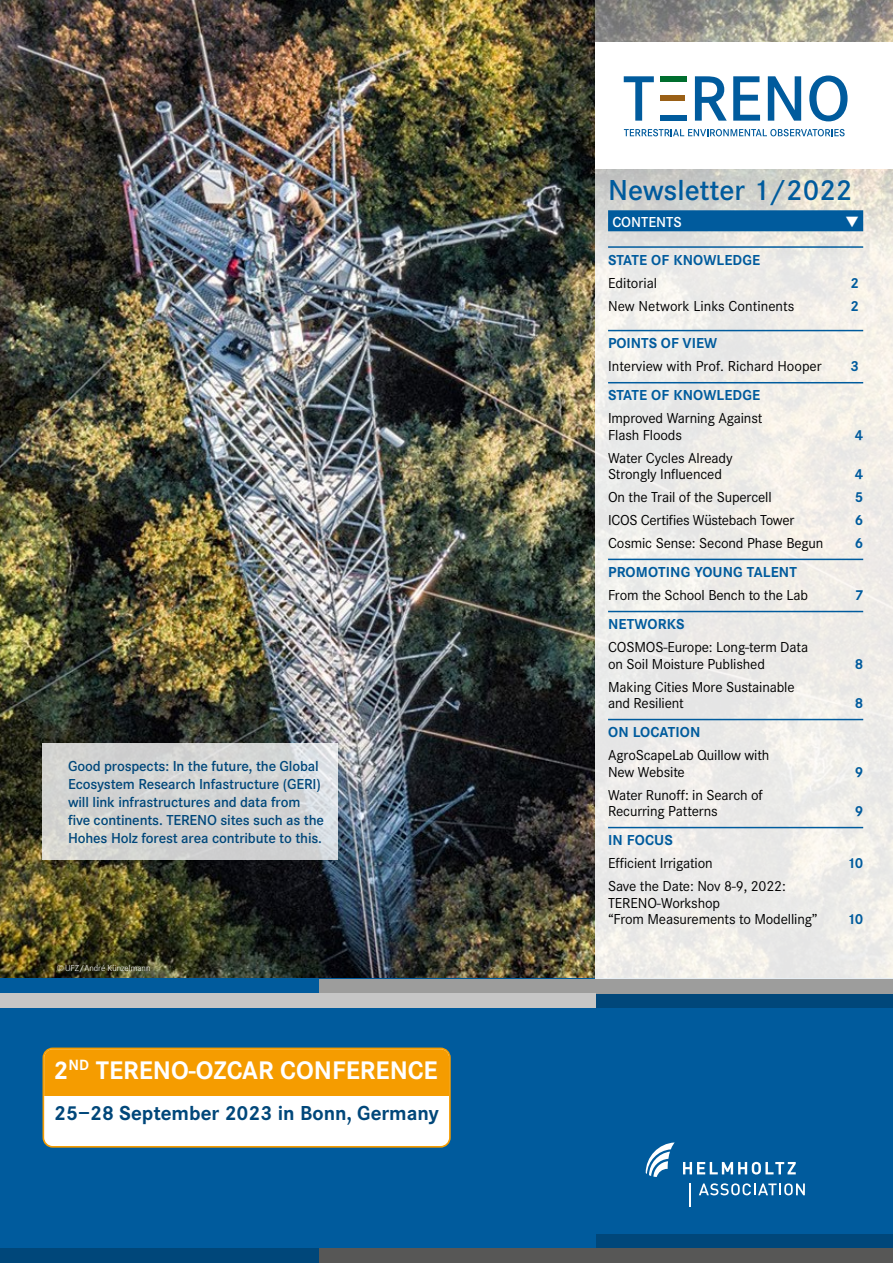
<style>
.page{position:relative;width:893px;height:1263px;background:#fff}
.page>*{position:absolute;margin:0;border:0;box-sizing:border-box;transform-origin:0 0}
.t1{font:600 30px "Corporate S";color:#005b9d}
.t2{font:700 26.4px "Corporate S";color:#fff}
.t3{font:700 21px "Corporate S";color:#00477a}
.t4{font:15px/16.5px "Corporate S";letter-spacing:-.01em;color:#000}
.t5{font:600 15px/18px "Corporate S";letter-spacing:-.01em;color:#00477a}
.t6{font:700 15px "Corporate S";letter-spacing:.01em;color:#005b9d}
.t7{font:600 15px "Corporate S";color:#fff}
.t8{font:300 9px "Corporate S";color:#fff}
</style>
<div class="page">
<img style="left:0;top:0;width:595px;height:979px">
<div style="left:0;top:979px;width:893px;height:284px;background:#005b9d"></div>
<div style="left:0;top:1248px;width:319px;height:15px;background:#00477a"></div>
<div style="left:595px;top:993px;width:298px;height:15px;background:#00477a"></div>
<div style="left:595px;top:1234px;width:298px;height:15px;background:#00477a"></div>
<div style="left:319px;top:978px;width:574px;height:15px;background:#9d9d9c"></div>
<div style="left:319px;top:1248px;width:574px;height:15px;background:#575756"></div>
<div style="left:0;top:993px;width:595px;height:15px;background:#c6c6c6"></div>
<svg style="left:595px;top:0;width:298px;height:978px;background:#e7e6e2"></svg>
<div style="left:595px;top:43px;width:298px;height:126px;background:#fff"></div>
<svg style="left:624px;top:76px;width:30px;height:45px"></svg>
<svg style="left:695px;top:76px;width:32px;height:45px"></svg>
<svg style="left:733px;top:76px;width:27px;height:45px"></svg>
<svg style="left:768px;top:76px;width:33px;height:45px"></svg>
<svg style="left:809px;top:76px;width:38px;height:45px"></svg>
<div style="left:660px;top:115px;width:27px;height:6px;background:#005b9d"></div>
<div style="left:660px;top:95px;width:25px;height:6px;background:#9a6016"></div>
<div style="left:660px;top:76px;width:27px;height:6px;background:#006e2e"></div>
<svg style="left:624px;top:129px;width:221px;height:7px"></svg>
<div style="left:608px;top:210px;width:255px;height:21px;background:#005b9d"></div>
<hr style="left:608px;top:246px;width:255px;height:2px;background:#005b9d">
<hr style="left:608px;top:330px;width:255px;height:1px;background:#005b9d">
<hr style="left:608px;top:382px;width:255px;height:1px;background:#005b9d">
<hr style="left:608px;top:559px;width:255px;height:1px;background:#005b9d">
<hr style="left:608px;top:611px;width:255px;height:1px;background:#005b9d">
<hr style="left:608px;top:719px;width:255px;height:1px;background:#005b9d">
<hr style="left:608px;top:827px;width:255px;height:1px;background:#005b9d">
<svg style="left:43px;top:743px;width:295px;height:117px;background:#d3d4d4"></svg>
<div style="left:43px;top:1048px;width:407px;height:99px;background:#fff;border-radius:9px"></div>
<div style="left:44px;top:1049px;width:405px;height:47px;background:#f59c00"></div>
<div style="left:43px;top:1047px;width:408px;height:101px;border:2px solid #f59c00;border-radius:9px"></div>
<svg style="left:683px;top:1162px;width:113px;height:12px"></svg>
<svg style="left:690px;top:1183px;width:1px;height:24px"></svg>
<svg style="left:646px;top:1142px;width:29px;height:35px"></svg>
<svg style="left:699px;top:1183px;width:106px;height:12px"></svg>
<p class="t5" style="left:68px;top:757px;width:258px">Good prospects: In the future, the Global Ecosystem Research Infastructure (GERI) will link infrastructures and data from five continents. TERENO sites such as the Hohes Holz forest area contribute to this.</p>
<p class="t8" style="left:57px;top:963px;width:95px">© UFZ/André Künzelmann</p>
<h2 class="t2" style="left:54px;top:1055px;width:386px">2<sup>ND</sup> TERENO-OZCAR CONFERENCE</h2>
<h3 class="t3" style="left:54px;top:1101px;width:386px">25–28 September 2023 in Bonn, Germany</h3>
<h1 class="t1" style="left:608px;top:173px;width:246px">Newsletter 1/2022</h1>
<p class="t7" style="left:612px;top:213px;width:71px">CONTENTS</p>
<p class="t6" style="left:608px;top:251px;width:154px">STATE OF KNOWLEDGE</p>
<p class="t4" style="left:608px;top:275px;width:51px">Editorial</p>
<p class="t6" style="left:850px;top:274px;width:10px">2</p>
<p class="t4" style="left:608px;top:298px;width:188px">New Network Links Continents</p>
<p class="t6" style="left:850px;top:297px;width:10px">2</p>
<p class="t6" style="left:608px;top:335px;width:110px">POINTS OF VIEW</p>
<p class="t4" style="left:608px;top:358px;width:215px">Interview with Prof. Richard Hooper</p>
<p class="t6" style="left:850px;top:358px;width:10px">3</p>
<p class="t6" style="left:608px;top:387px;width:154px">STATE OF KNOWLEDGE</p>
<p class="t4" style="left:608px;top:410px;width:156px">Improved Warning Against<br>Flash Floods</p>
<p class="t6" style="left:855px;top:426px;width:10px">4</p>
<p class="t4" style="left:608px;top:450px;width:126px">Water Cycles Already<br>Strongly Influenced</p>
<p class="t6" style="left:855px;top:466px;width:10px">4</p>
<p class="t4" style="left:608px;top:489px;width:165px">On the Trail of the Supercell</p>
<p class="t6" style="left:855px;top:488px;width:10px">5</p>
<p class="t4" style="left:608px;top:512px;width:188px">ICOS Certifies Wüstebach Tower</p>
<p class="t6" style="left:855px;top:511px;width:10px">6</p>
<p class="t4" style="left:608px;top:535px;width:217px">Cosmic Sense: Second Phase Begun</p>
<p class="t6" style="left:855px;top:534px;width:10px">6</p>
<p class="t6" style="left:608px;top:564px;width:190px">PROMOTING YOUNG TALENT</p>
<p class="t4" style="left:608px;top:587px;width:202px">From the School Bench to the Lab</p>
<p class="t6" style="left:855px;top:586px;width:10px">7</p>
<p class="t6" style="left:608px;top:616px;width:78px">NETWORKS</p>
<p class="t4" style="left:608px;top:639px;width:202px">COSMOS-Europe: Long-term Data on Soil Moisture Published</p>
<p class="t6" style="left:855px;top:655px;width:10px">8</p>
<p class="t4" style="left:608px;top:678px;width:188px">Making Cities More Sustainable and Resilient</p>
<p class="t6" style="left:608px;top:724px;width:94px">ON LOCATION</p>
<p class="t4" style="left:608px;top:747px;width:163px">AgroScapeLab Quillow with<br>New Website</p>
<p class="t4" style="left:608px;top:786px;width:156px">Water Runoff: in Search of<br>Recurring Patterns</p>
<p class="t6" style="left:855px;top:694px;width:10px">8</p>
<p class="t6" style="left:855px;top:763px;width:10px">9</p>
<p class="t6" style="left:855px;top:802px;width:10px">9</p>
<p class="t6" style="left:608px;top:832px;width:66px">IN FOCUS</p>
<p class="t4" style="left:608px;top:855px;width:106px">Efficient Irrigation</p>
<p class="t6" style="left:847px;top:855px;width:18px">10</p>
<p class="t4" style="left:608px;top:878px;width:211px">Save the Date: Nov 8-9, 2022:<br>TERENO-Workshop<br>“From Measurements to Modelling”</p>
<p class="t6" style="left:847px;top:910px;width:18px">10</p>
</div>
